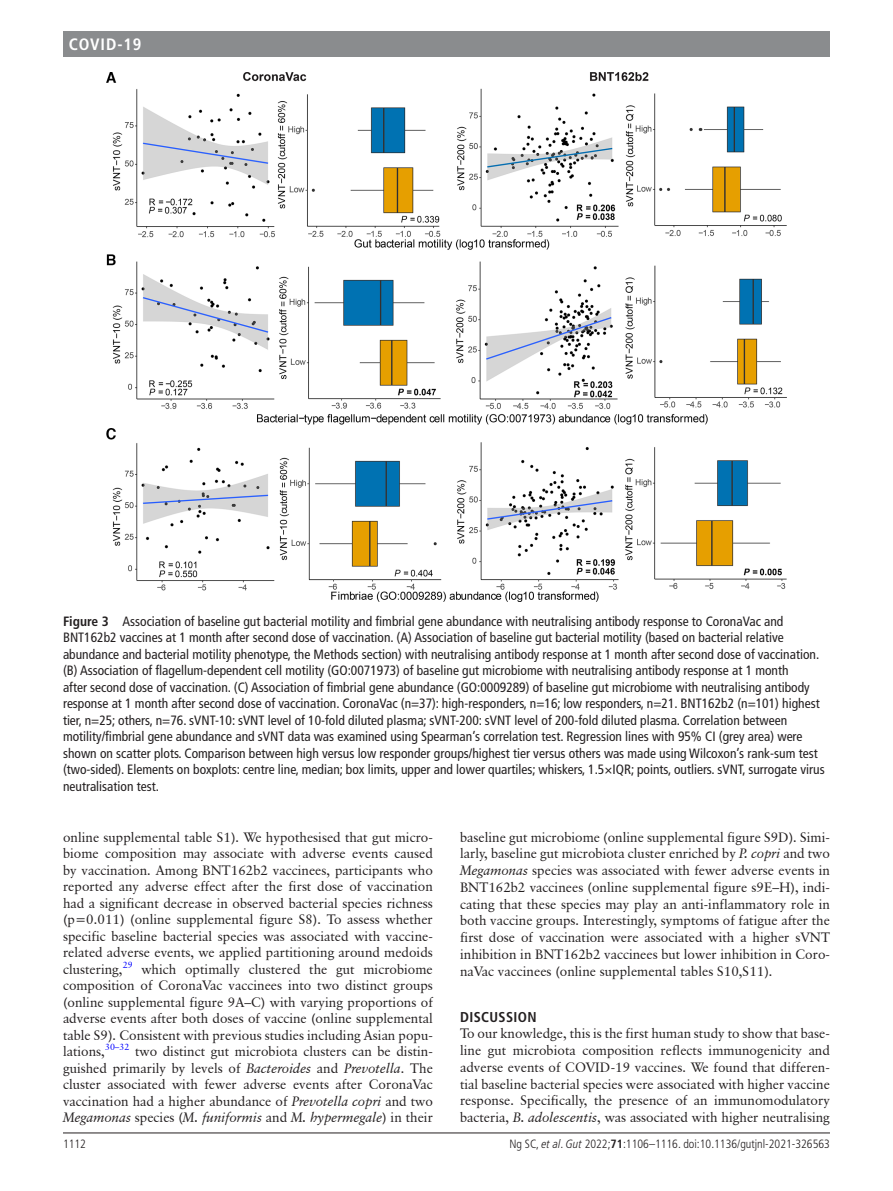
<style>
.page{position:relative;width:893px;height:1191px;background:#fff}
.page>*{position:absolute;margin:0;border:0;box-sizing:border-box;transform-origin:0 0}
.t1{font:700 condensed 16.5px "Frutiger LT Pro";letter-spacing:.055em;color:#fff}
.t2{font:700 condensed 14.25px "Frutiger LT Pro";letter-spacing:.025em;color:#231f20}
.t3{font:13.5px/16.5px "Classical Garamond BT";color:#231f20;text-align:justify}
.t4{font:condensed 13.5px/16.5px "Frutiger LT Pro";color:#231f20}
.t5{font:300 condensed 12px "Frutiger LT Pro";color:#231f20}
.s1{font-weight:700}
.s2{font-style:italic}
</style>
<div class="page">
<hr style="left:63px;top:1132px;width:767px;height:1px;background:#231f20">
<div style="left:63px;top:31px;width:767px;height:25px;background:#8a8c8e"></div>
<img style="left:106px;top:72px;width:681px;height:530px">
<p class="t1" style="left:69px;top:34px;width:74px">COVID-19</p>
<p class="t4" style="left:63px;top:613px;width:763px"><span class="s1">Figure 3</span> Association of baseline gut bacterial motility and fimbrial gene abundance with neutralising antibody response to CoronaVac and BNT162b2 vaccines at 1 month after second dose of vaccination. (A) Association of baseline gut bacterial motility (based on bacterial relative abundance and bacterial motility phenotype, the Methods section) with neutralising antibody response at 1 month after second dose of vaccination. (B) Association of flagellum-dependent cell motility (GO:0071973) of baseline gut microbiome with neutralising antibody response at 1 month<br>after second dose of vaccination. (C) Association of fimbrial gene abundance (GO:0009289) of baseline gut microbiome with neutralising antibody response at 1 month after second dose of vaccination. CoronaVac (n=37): high-responders, n=16; low responders, n=21. BNT162b2 (n=101) highest tier, n=25; others, n=76. sVNT-10: sVNT level of 10-fold diluted plasma; sVNT-200: sVNT level of 200-fold diluted plasma. Correlation between motility/fimbrial gene abundance and sVNT data was examined using Spearman’s correlation test. Regression lines with 95% CI (grey area) were shown on scatter plots. Comparison between high versus low responder groups/highest tier versus others was made using Wilcoxon’s rank-sum test (two-sided). Elements on boxplots: centre line, median; box limits, upper and lower quartiles; whiskers, 1.5×IQR; points, outliers. sVNT, surrogate virus neutralisation test.</p>
<p class="t3" style="left:63px;top:828px;width:371px">online supplemental table S1). We hypothesised that gut micro&shy;biome composition may associate with adverse events caused by vaccination. Among BNT162b2 vaccinees, participants who reported any adverse effect after the first dose of vaccination had a significant decrease in observed bacterial species richness (p=0.011) (online supplemental figure S8). To assess whether specific baseline bacterial species was associated with vaccine&shy;related adverse events, we applied partitioning around medoids clustering,<sup>29</sup></p>
<p class="t3" style="left:63px;top:960px;width:371px;text-indent:78px">which optimally clustered the gut microbiome composition of CoronaVac vaccinees into two distinct groups (online supplemental figure 9A–C) with varying proportions of adverse events after both doses of vaccine (online supplemental table S9). Consistent with previous studies including Asian popu&shy;lations,<sup>30–32</sup> two distinct gut microbiota clusters can be distin&shy;guished primarily by levels of <span class="s2">Bacteroides</span> and <span class="s2">Prevotella</span>. The cluster associated with fewer adverse events after CoronaVac vaccination had a higher abundance of <span class="s2">Prevotella copri</span> and two <span class="s2">Megamonas</span> species (<span class="s2">M. funiformis</span> and <span class="s2">M. hypermegale</span>) in their</p>
<p class="t3" style="left:460px;top:828px;width:371px">baseline gut microbiome (online supplemental figure S9D). Simi&shy;larly, baseline gut microbiota cluster enriched by <span class="s2">P. copri</span> and two <span class="s2">Megamonas</span> species was associated with fewer adverse events in BNT162b2 vaccinees (online supplemental figure s9E–H), indi&shy;cating that these species may play an anti-inflammatory role in both vaccine groups. Interestingly, symptoms of fatigue after the first dose of vaccination were associated with a higher sVNT inhibition in BNT162b2 vaccinees but lower inhibition in Coro&shy;naVac vaccinees (online supplemental tables S10,S11).</p>
<p class="t2" style="left:460px;top:1008px;width:78px">DISCUSSION</p>
<p class="t3" style="left:460px;top:1025px;width:371px">To our knowledge, this is the first human study to show that base&shy;line gut microbiota composition reflects immunogenicity and adverse events of COVID-19 vaccines. We found that differen&shy;tial baseline bacterial species were associated with higher vaccine response. Specifically, the presence of an immunomodulatory bacteria, <span class="s2">B. adolescentis</span>, was associated with higher neutralising</p>
<p class="t5" style="left:63px;top:1136px;width:25px">1112</p>
<p class="t5" style="left:509px;top:1136px;width:322px">Ng SC, <span class="s2">et al</span>. <span class="s2">Gut</span> 2022;<span class="s1">71</span>:1106–1116. doi:10.1136/gutjnl-2021-326563</p>
</div>
